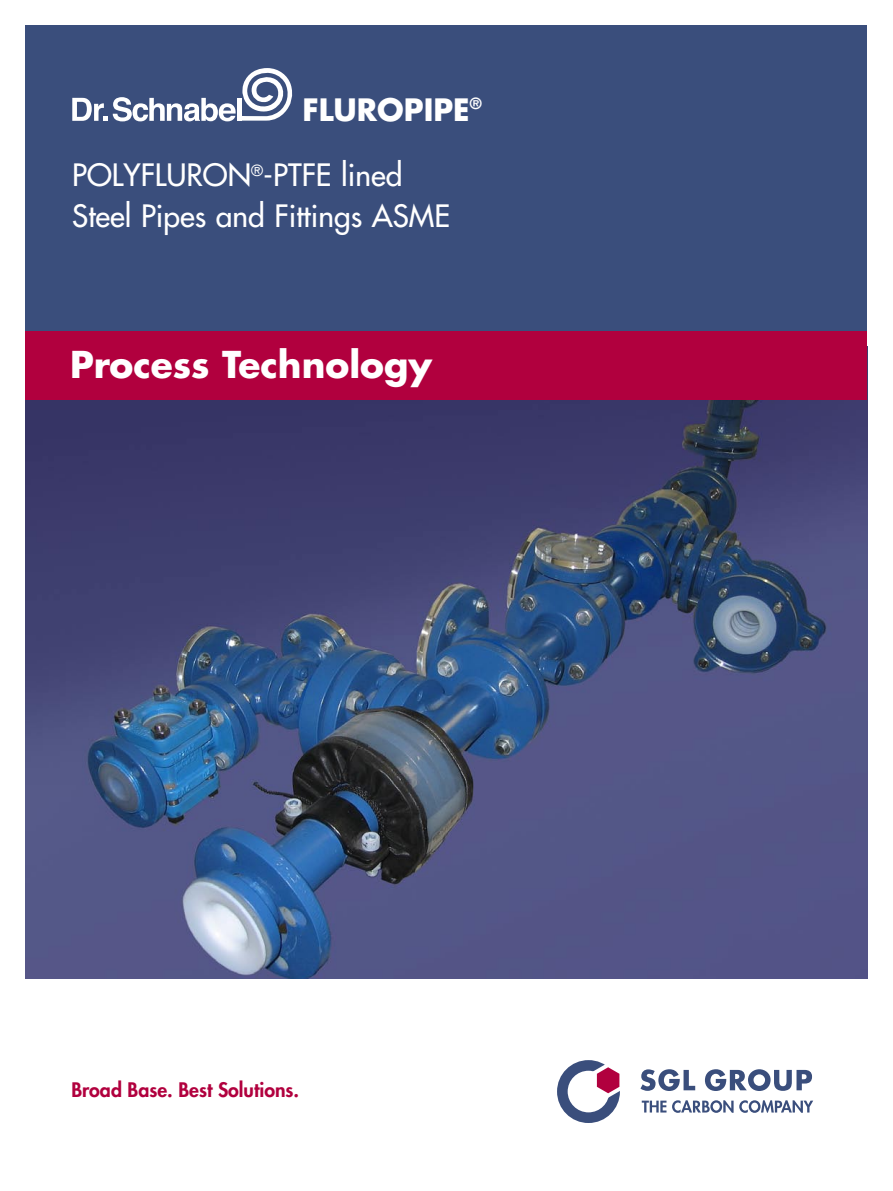
<style>
.page{position:relative;width:893px;height:1191px;background:#fff}
.page>*{position:absolute;margin:0;border:0;box-sizing:border-box;transform-origin:0 0}
.t1{font:700 36px "Futura LT";color:#fff}
.t2{font:30px "Futura LT";color:#fff}
.t3{font:700 30px "Futura LT";color:#fff}
.t4{font:800 19.5px "Futura LT";color:#b1003e}
</style>
<div class="page">
<img style="left:26px;top:400px;width:841px;height:578px">
<div style="left:26px;top:26px;width:841px;height:366px;background:#3a4e7c"></div>
<div style="left:26px;top:332px;width:841px;height:68px;background:#b1003e"></div>
<svg style="left:72px;top:98px;width:35px;height:23px"></svg>
<svg style="left:113px;top:68px;width:179px;height:53px"></svg>
<div style="left:557px;top:1060px;width:63px;height:63px;border:11px solid #3a4e7c;border-radius:50%"></div>
<svg style="left:640px;top:1069px;width:172px;height:22px"></svg>
<svg style="left:642px;top:1100px;width:171px;height:12px"></svg>
<svg style="left:584px;top:1060px;width:36px;height:43px"></svg>
<p class="t3" style="left:302px;top:90px;width:181px">FLUROPIPE<sup>®</sup></p>
<p class="t2" style="left:72px;top:156px;width:332px">POLYFLURON<sup>®</sup>-PTFE lined</p>
<p class="t2" style="left:72px;top:196px;width:379px">Steel Pipes and Fittings ASME</p>
<p class="t1" style="left:70px;top:340px;width:363px">Process Technology</p>
<p class="t4" style="left:71px;top:1077px;width:229px">Broad Base. Best Solutions.</p>
</div>
